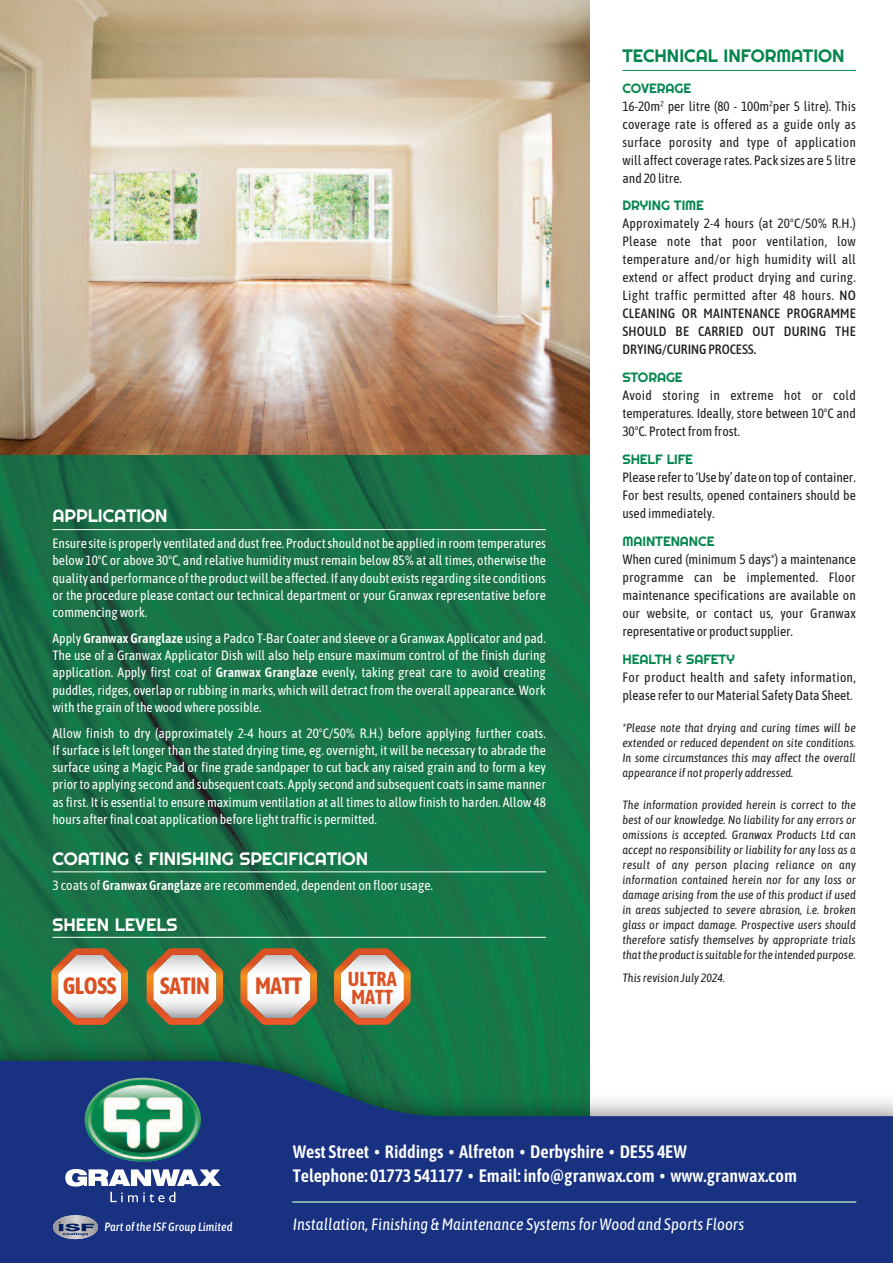
<style>
.page{position:relative;width:893px;height:1263px;background:#fff}
.page>*{position:absolute;margin:0;border:0;box-sizing:border-box;transform-origin:0 0}
.t1{font:700 23.55px "Asap Condensed";letter-spacing:-.025em;color:#db5124}
.t2{font:700 20.25px/17.5px "Asap Condensed";color:#db5124}
.t3{font:600 18px/24.8px "Asap Condensed";letter-spacing:-.005em;color:#fff}
.t4{font:18px "Righteous";color:#fff}
.t5{font:18px "Righteous";color:#03864d}
.t6{font:italic 16.5px "Asap Condensed";color:#fff}
.t7{font:13.5px/17.2px "Asap Condensed";letter-spacing:-.005em;color:#fff;text-align:justify}
.t8{font:13.5px/18px "Asap Condensed";letter-spacing:-.005em;color:#231f20;text-align:justify}
.t9{font:13.5px/18px "Asap Condensed";letter-spacing:.015em;color:#231f20}
.t10{font:13.5px "Righteous";letter-spacing:-.005em;color:#03864d}
.t11{font:italic 12px/15px "Asap Condensed";color:#231f20;text-align:justify}
.t12{font:italic 500 12px "Asap Condensed";color:#fff}
.s1{font-weight:600}
.s2{font-weight:500}
.s3{font-style:normal}
</style>
<div class="page">
<img style="left:0;top:455px;width:590px;height:571px">
<img style="left:0;top:1026px;width:590px;height:35px">
<svg style="left:0;top:1061px;width:893px;height:202px;background:#2d4a87"></svg>
<hr style="left:622px;top:70px;width:234px;height:1px;background:#03864d">
<hr style="left:53px;top:529px;width:493px;height:1px;background:#fff">
<hr style="left:53px;top:871px;width:493px;height:1px;background:#fff">
<hr style="left:53px;top:937px;width:493px;height:1px;background:#fff">
<img style="left:0;top:0;width:590px;height:455px">
<hr style="left:292px;top:1201px;width:564px;height:2px;background:#a0d4ba">
<svg style="left:51px;top:948px;width:77px;height:77px"></svg>
<svg style="left:147px;top:948px;width:76px;height:77px"></svg>
<svg style="left:240px;top:948px;width:77px;height:77px"></svg>
<svg style="left:334px;top:948px;width:77px;height:77px"></svg>
<img style="left:85px;top:1078px;width:116px;height:83px;border-radius:50%">
<svg style="left:110px;top:1192px;width:65px;height:10px"></svg>
<svg style="left:65px;top:1169px;width:156px;height:17px"></svg>
<svg style="left:53px;top:1215px;width:45px;height:24px"></svg>
<svg style="left:59px;top:1221px;width:35px;height:14px"></svg>
<h3 class="t4" style="left:53px;top:505px;width:117px">APPLICATION</h3>
<p class="t7" style="left:53px;top:534px;width:495px">Ensure site is properly ventilated and dustfree. Productshould not be applied in roomtemperatures below 10°C or above 30°C, and relative humidity must remain below 85% at all times, otherwise the quality and performance ofthe productwill be affected.If any doubt existsregarding site conditions or the procedure please contact our technical department or your Granwax representative before commencingwork.</p>
<p class="t7" style="left:53px;top:629px;width:495px">Apply <span class="s1">Granwax Granglaze</span> using a Padco T-Bar Coater and sleeve or a Granwax Applicator and pad.<br>The use of a Granwax Applicator Dish will also help ensure maximum control of the finish during application. Apply first coat of <span class="s1">Granwax Granglaze</span> evenly, taking great care to avoid creating puddles, ridges, overlap or rubbing in marks, which will detract from the overall appearance. Work with the grain ofthewoodwhere possible.</p>
<p class="t7" style="left:53px;top:723px;width:495px">Allow finish to dry (approximately 2-4 hours at 20°C/50% R.H.) before applying further coats.<br>If surface is left longer than the stated drying time, eg. overnight, it will be necessary to abrade the surface using a Magic Pad or fine grade sandpaper to cut back any raised grain and to form a key priorto applying second and subsequent coats. Applysecond and subsequent coatsin samemanner as first. It is essential to ensure maximum ventilation at all times to allow finish to harden. Allow 48 hours afterfinal coat application before lighttraffic is permitted.</p>
<h3 class="t4" style="left:53px;top:848px;width:317px">COATING &amp; FINISHING SPECIFICATION</h3>
<p class="t7" style="left:53px;top:876px;width:382px">3 coats of <span class="s1">Granwax Granglaze</span> are recommended, dependent on floor usage.</p>
<h3 class="t4" style="left:53px;top:914px;width:126px">SHEEN LEVELS</h3>
<h1 class="t1" style="left:63px;top:969px;width:56px">GLOSS</h1>
<h1 class="t1" style="left:160px;top:969px;width:51px">SATIN</h1>
<h1 class="t1" style="left:255px;top:969px;width:48px">MATT</h1>
<h2 class="t2" style="left:348px;top:969px;width:50px">ULTRA<br>MATT</h2>
<h3 class="t5" style="left:622px;top:45px;width:224px">TECHNICAL INFORMATION</h3>
<p class="t10" style="left:622px;top:80px;width:70px">COVERAGE</p>
<p class="t8" style="left:622px;top:96px;width:235px">16-20m² per litre (80 - 100m²per 5 litre). This coverage rate is offered as a guide only as surface porosity and type of application will affect coverage rates. Pack sizes are 5 litre and 20 litre.</p>
<p class="t10" style="left:622px;top:198px;width:83px">DRYING TIME</p>
<p class="t8" style="left:622px;top:214px;width:235px">Approximately 2-4 hours (at 20°C/50% R.H.)<br>Please note that poor ventilation, low temperature and/or high humidity will all extend or affect product drying and curing.<br>Light traffic permitted after 48 hours. <span class="s2">NO CLEANING OR MAINTENANCE PROGRAMME SHOULD BE CARRIED OUT DURING THE DRYING/CURING PROCESS.</span></p>
<p class="t10" style="left:622px;top:370px;width:62px">STORAGE</p>
<p class="t8" style="left:622px;top:386px;width:235px">Avoid storing in extreme hot or cold temperatures. Ideally, store between 10°C and 30°C. Protectfromfrost.</p>
<p class="t10" style="left:622px;top:451px;width:72px">SHELF LIFE</p>
<p class="t8" style="left:622px;top:467px;width:235px">Please referto‘Useby’dateontopof container.<br>For best results, opened containers should be used immediately.</p>
<p class="t10" style="left:622px;top:533px;width:94px">MAINTENANCE</p>
<p class="t8" style="left:622px;top:549px;width:235px">When cured (minimum 5 days*) a maintenance programme can be implemented. Floor maintenance specifications are available on our website, or contact us, your Granwax representative or productsupplier.</p>
<p class="t10" style="left:622px;top:651px;width:114px">HEALTH &amp; SAFETY</p>
<p class="t9" style="left:622px;top:667px;width:235px">For product health and safety information, please referto ourMaterial SafetyData Sheet.</p>
<p class="t11" style="left:622px;top:719px;width:235px">*Please note that drying and curing times will be extended or reduced dependent on site conditions.<br>In some circumstances this may affect the overall appearance if not properly addressed.</p>
<p class="t11" style="left:622px;top:796px;width:235px">The information provided herein is correct to the best of our knowledge. No liability for any errors or omissions is accepted. Granwax Products Ltd can accept no responsibility or liability for any loss as a result of any person placing reliance on any information contained herein nor for any loss or damage arising from the use of this product if used in areas subjected to severe abrasion, i.e. broken glass or impact damage. Prospective users should therefore satisfy themselves by appropriate trials thatthe productissuitable forthe intended purpose.</p>
<p class="t11" style="left:622px;top:970px;width:104px">Thisrevision July 2024<span class="s3">.</span></p>
<p class="t12" style="left:104px;top:1218px;width:130px">Part of the ISF Group Limited</p>
<h3 class="t3" style="left:293px;top:1138px;width:506px">West Street • Riddings • Alfreton • Derbyshire • DE55 4EW<br>Telephone: 01773 541177 • Email: info@granwax.com • www.granwax.com</h3>
<p class="t6" style="left:293px;top:1213px;width:453px">Installation, Finishing &amp;Maintenance Systemsfor Wood and Sports Floors</p>
</div>
